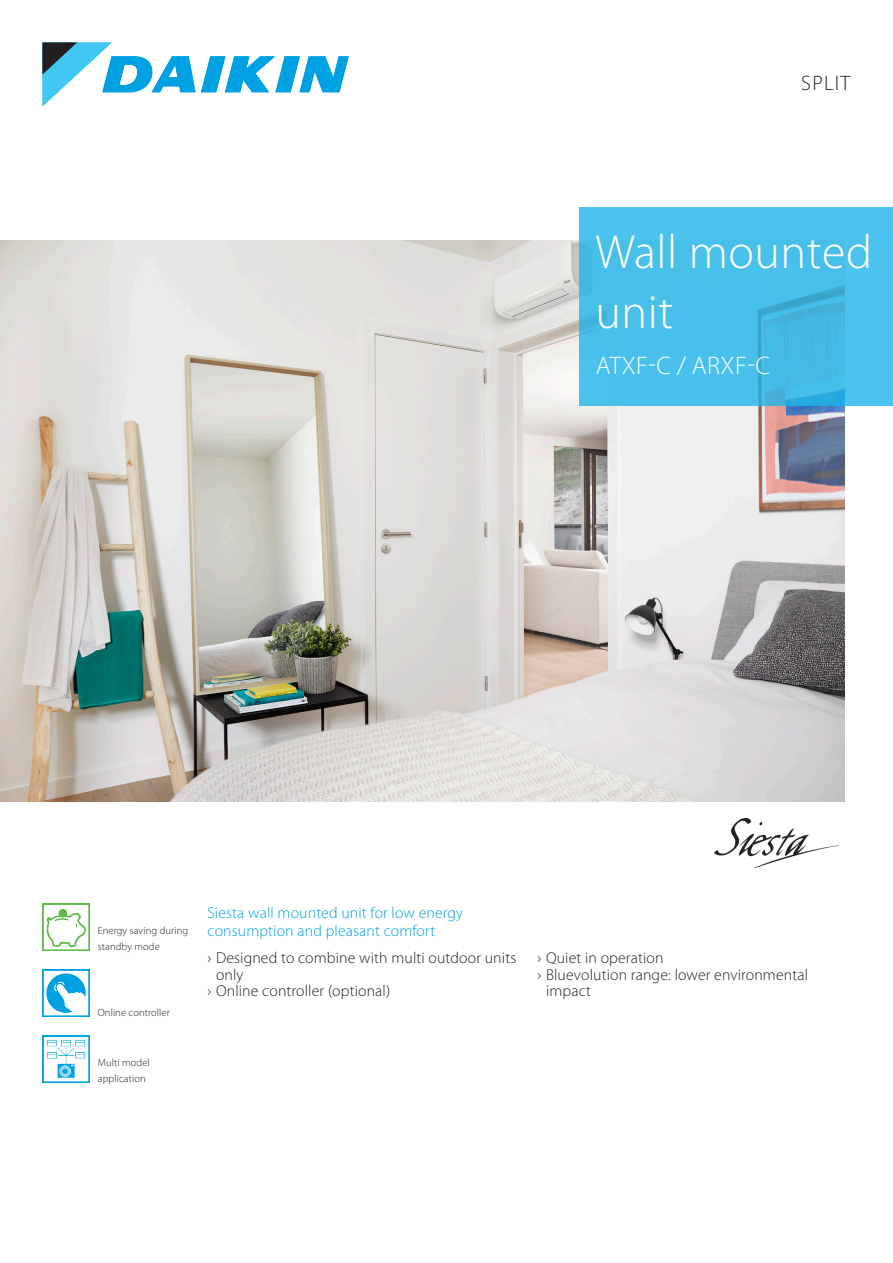
<style>
.page{position:relative;width:893px;height:1263px;background:#fff}
.page>*{position:absolute;margin:0;border:0;box-sizing:border-box;transform-origin:0 0}
.headline_product{font:300 48px/59.8px "Myriad Pro";letter-spacing:.01em;color:#fff}
.headline_product-2{font:300 25.5px "Myriad Pro";letter-spacing:.02em;color:#fff}
.topline{font:300 21px "Myriad Pro";letter-spacing:.06em;color:#231f20}
.t1{font:300 15.75px/16.5px "Myriad Pro";letter-spacing:.01em;color:#231f20}
.product_subheadline{font:300 15.75px/18px "Myriad Pro";letter-spacing:.01em;color:#00a1e3}
.t2{font:300 10.5px/16.5px "Myriad Pro";letter-spacing:.01em;color:#231f20}
</style>
<div class="page">
<img style="left:715px;top:818px;width:123px;height:50px">
<img style="left:43px;top:1035px;width:46px;height:47px">
<img style="left:43px;top:969px;width:46px;height:47px">
<img style="left:43px;top:903px;width:46px;height:47px">
<img style="left:0;top:241px;width:844px;height:561px">
<svg style="left:43px;top:43px;width:306px;height:63px"></svg>
<div style="left:579px;top:208px;width:314px;height:198px;background:#48c0eb"></div>
<p class="topline" style="left:801px;top:70px;width:50px">SPLIT</p>
<p class="headline_product" style="left:596px;top:221px;width:278px">Wall mounted unit</p>
<p class="headline_product-2" style="left:596px;top:351px;width:176px">ATXF-C / ARXF-C</p>
<p class="t2" style="left:98px;top:922px;width:92px">Energy saving during standby mode</p>
<p class="t2" style="left:98px;top:1004px;width:74px">Online controller</p>
<p class="t2" style="left:98px;top:1054px;width:54px">Multi model application</p>
<p class="product_subheadline" style="left:208px;top:904px;width:257px">Siesta wall mounted unit for low energy consumption and pleasant comfort</p>
<p class="t1" style="left:216px;top:949px;width:302px;text-indent:-9px">› Designed to combine with multi outdoor units only</p>
<p class="t1" style="left:207px;top:982px;width:184px">› Online controller (optional)</p>
<p class="t1" style="left:537px;top:949px;width:128px">› Quiet in operation</p>
<p class="t1" style="left:546px;top:966px;width:264px;text-indent:-9px">› Bluevolution range: lower environmental impact</p>
</div>
